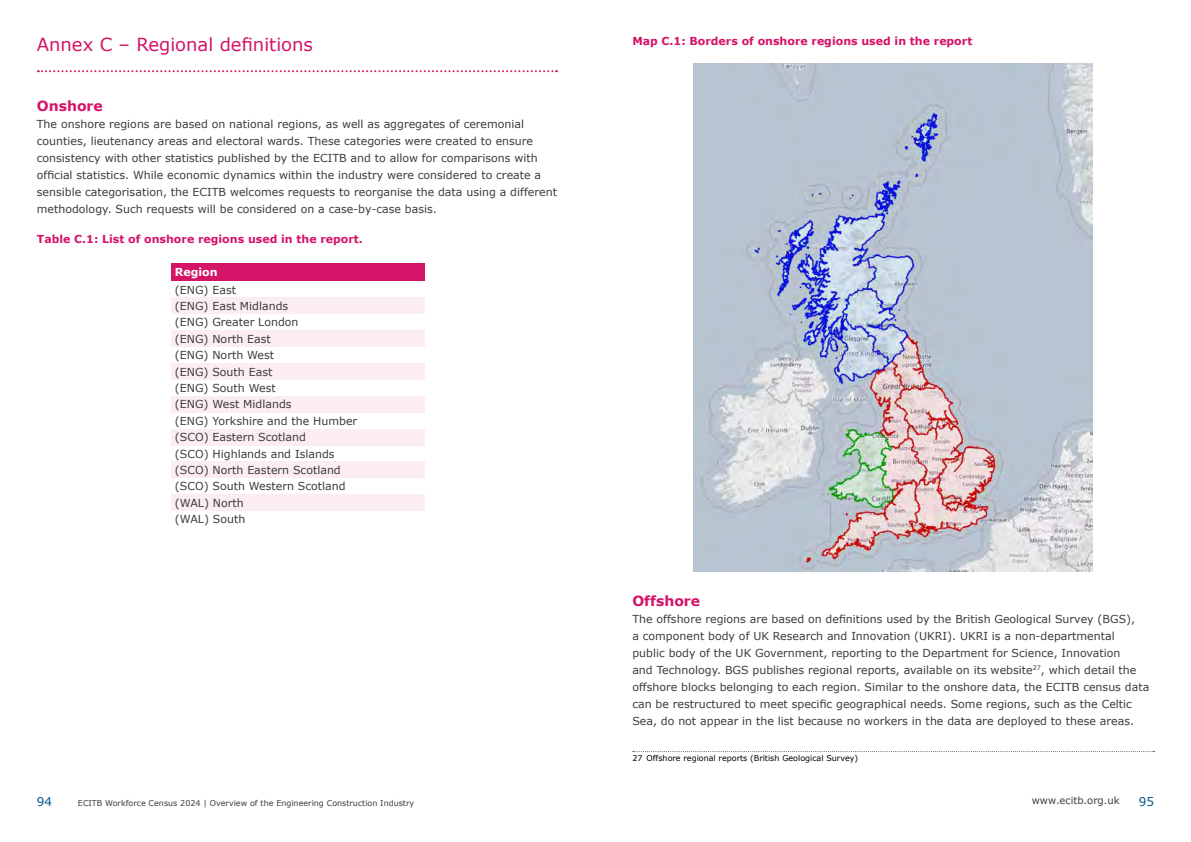
<style>
.page{position:relative;width:1191px;height:842px;background:#fff}
.page>*{position:absolute;margin:0;border:0;box-sizing:border-box;transform-origin:0 0}
.t1{font:18px "Verdana";color:#d41467}
.t2{font:700 14px "Verdana";color:#d41467}
.t3{font:12px "Verdana";color:#00548b}
.t4{font:11px/17px "Verdana";color:#3c3c3b}
.t5{font:700 11px "Verdana";color:#d41467}
.t6{font:700 11px "Verdana";color:#fff}
.t7{font:10px "Verdana";color:#3c3c3b}
.t8{font:8px "Verdana";color:#3c3c3b}
.Footnote{font:8px "Verdana";color:#000}
</style>
<div class="page">
<svg style="left:38px;top:70px;width:519px;height:2px"></svg>
<div style="left:171px;top:264px;width:253px;height:17px;background:#d41467"></div>
<div style="left:171px;top:297px;width:253px;height:17px;background:#fbedf1"></div>
<div style="left:171px;top:330px;width:253px;height:17px;background:#fbedf1"></div>
<div style="left:171px;top:363px;width:253px;height:17px;background:#fbedf1"></div>
<div style="left:171px;top:396px;width:253px;height:16px;background:#fbedf1"></div>
<div style="left:171px;top:429px;width:253px;height:16px;background:#fbedf1"></div>
<div style="left:171px;top:462px;width:253px;height:16px;background:#fbedf1"></div>
<div style="left:171px;top:494px;width:253px;height:17px;background:#fbedf1"></div>
<img style="left:694px;top:64px;width:398px;height:508px">
<svg style="left:633px;top:751px;width:521px;height:1px"></svg>
<p class="t1" style="left:37px;top:33px;width:278px">Annex C – Regional definitions</p>
<h1 class="t2" style="left:37px;top:96px;width:68px">Onshore</h1>
<p class="t4" style="left:37px;top:115px;width:521px">The onshore regions are based on national regions, as well as aggregates of ceremonial counties, lieutenancy areas and electoral wards. These categories were created to ensure consistency with other statistics published by the ECITB and to allow for comparisons with official statistics. While economic dynamics within the industry were considered to create a sensible categorisation, the ECITB welcomes requests to reorganise the data using a different methodology. Such requests will be considered on a case-by-case basis.</p>
<p class="t5" style="left:37px;top:232px;width:327px">Table C.1: List of onshore regions used in the report.</p>
<p class="t6" style="left:175px;top:265px;width:44px">Region</p>
<p class="t4" style="left:175px;top:281px;width:63px">(ENG) East</p>
<p class="t4" style="left:175px;top:298px;width:115px">(ENG) East Midlands</p>
<p class="t4" style="left:175px;top:314px;width:125px">(ENG) Greater London</p>
<p class="t4" style="left:175px;top:330px;width:97px">(ENG) North East</p>
<p class="t4" style="left:175px;top:347px;width:101px">(ENG) North West</p>
<p class="t4" style="left:175px;top:363px;width:99px">(ENG) South East</p>
<p class="t4" style="left:175px;top:380px;width:102px">(ENG) South West</p>
<p class="t4" style="left:175px;top:396px;width:118px">(ENG) West Midlands</p>
<p class="t4" style="left:175px;top:412px;width:184px">(ENG) Yorkshire and the Humber</p>
<p class="t4" style="left:175px;top:429px;width:133px">(SCO) Eastern Scotland</p>
<p class="t4" style="left:175px;top:445px;width:161px">(SCO) Highlands and Islands</p>
<p class="t4" style="left:175px;top:462px;width:167px">(SCO) North Eastern Scotland</p>
<p class="t4" style="left:175px;top:478px;width:172px">(SCO) South Western Scotland</p>
<p class="t4" style="left:175px;top:494px;width:71px">(WAL) North</p>
<p class="t4" style="left:175px;top:511px;width:72px">(WAL) South</p>
<p class="t5" style="left:632px;top:34px;width:341px">Map C.1: Borders of onshore regions used in the report</p>
<h1 class="t2" style="left:632px;top:592px;width:69px">Offshore</h1>
<p class="t4" style="left:632px;top:611px;width:518px">The offshore regions are based on definitions used by the British Geological Survey (BGS),<br>a component body of UK Research and Innovation (UKRI). UKRI is a non-departmental public body of the UK Government, reporting to the Department for Science, Innovation<br>and Technology. BGS publishes regional reports, available on its website<sup>27</sup>, which detail the offshore blocks belonging to each region. Similar to the onshore data, the ECITB census data can be restructured to meet specific geographical needs. Some regions, such as the Celtic Sea, do not appear in the list because no workers in the data are deployed to these areas.</p>
<p class="Footnote" style="left:632px;top:753px;width:227px">27 Offshore regional reports (British Geological Survey)</p>
<p class="t3" style="left:37px;top:794px;width:17px">94</p>
<p class="t8" style="left:78px;top:798px;width:338px">ECITB Workforce Census 2024 | Overview of the Engineering Construction Industry</p>
<p class="t7" style="left:1031px;top:794px;width:89px">www.ecitb.org.uk</p>
<p class="t3" style="left:1138px;top:794px;width:17px">95</p>
</div>
